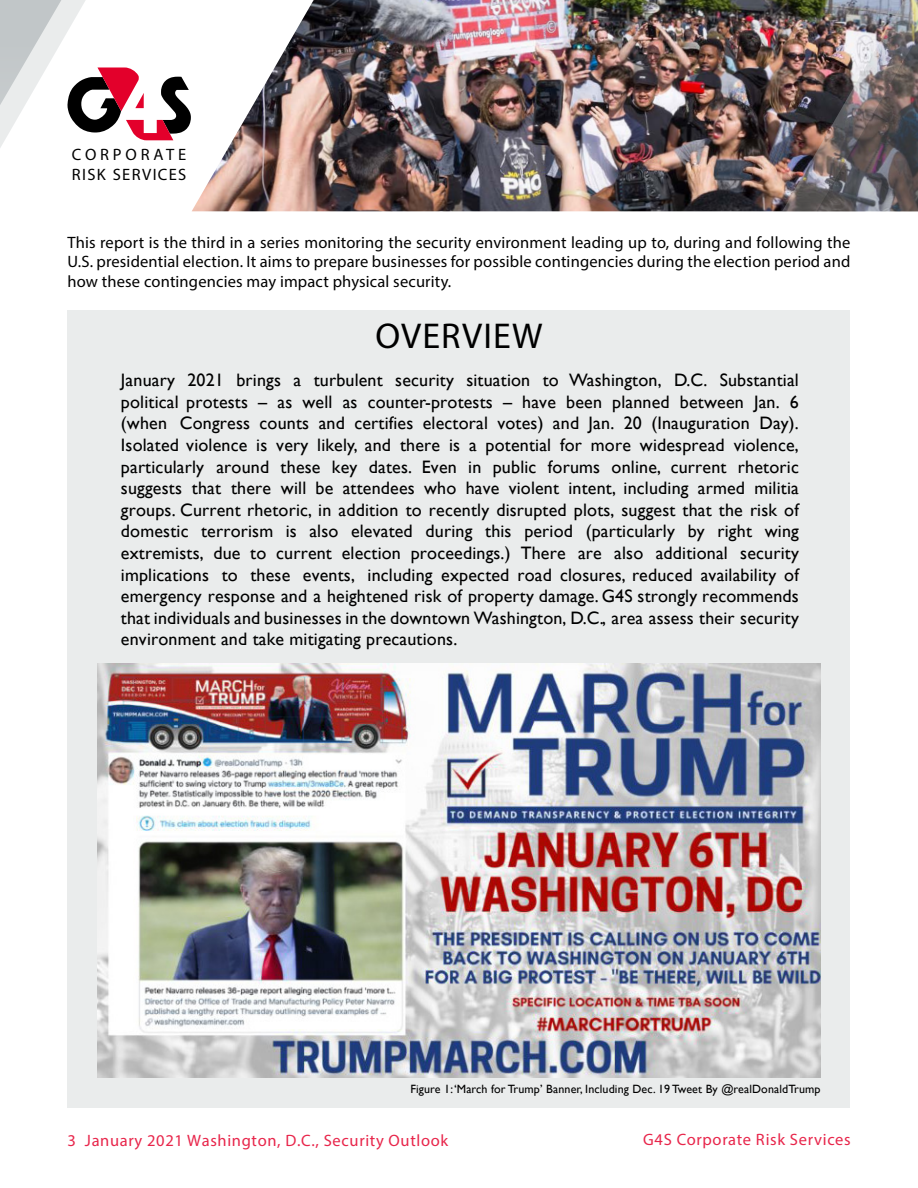
<style>
.page{position:relative;width:918px;height:1188px;background:#fff}
.page>*{position:absolute;margin:0;border:0;box-sizing:border-box;transform-origin:0 0}
.t1{font:36px "Myriad Pro";letter-spacing:.03em;color:#000}
.t2{font:18px/21.6px "Gill Sans";letter-spacing:.01em;color:#000;text-align:justify}
.t3{font:16.5px/19.8px "Myriad Pro";letter-spacing:.01em;color:#000;text-align:justify}
.t4{font:16.5px "Myriad Pro";letter-spacing:.04em;color:#e8264b}
.t5{font:16.5px/19.8px "Myriad Pro";letter-spacing:.09em;color:#000101}
.t6{font:12px "Gill Sans";letter-spacing:.01em;color:#000}
</style>
<div class="page">
<div style="left:68px;top:310px;width:782px;height:798px;background:#eaecec"></div>
<img style="left:192px;top:0;width:590px;height:211px">
<img style="left:782px;top:0;width:136px;height:211px">
<svg style="left:0;top:0;width:191px;height:148px"></svg>
<img style="left:97px;top:663px;width:724px;height:415px">
<p class="t5" style="left:72px;top:145px;width:116px">CORPORATE<br>RISK SERVICES</p>
<p class="t3" style="left:67px;top:232px;width:785px">This report is the third in a series monitoring the security environment leading up to, during and following the U.S. presidential election. It aims to prepare businesses for possible contingencies during the election period and how these contingencies may impact physical security.</p>
<h1 class="t1" style="left:375px;top:314px;width:169px">OVERVIEW</h1>
<p class="t2" style="left:121px;top:370px;width:679px">January 2021 brings a turbulent security situation to Washington, D.C. Substantial political protests – as well as counter-protests – have been planned between Jan. 6 (when Congress counts and certifies electoral votes) and Jan. 20 (Inauguration Day).<br>Isolated violence is very likely, and there is a potential for more widespread violence, particularly around these key dates. Even in public forums online, current rhetoric suggests that there will be attendees who have violent intent, including armed militia groups. Current rhetoric, in addition to recently disrupted plots, suggest that the risk of domestic terrorism is also elevated during this period (particularly by right wing extremists, due to current election proceedings.) There are also additional security implications to these events, including expected road closures, reduced availability of emergency response and a heightened risk of property damage. G4S strongly recommends that individuals and businesses in the downtown Washington, D.C., area assess their security environment and take mitigating precautions.</p>
<p class="t6" style="left:410px;top:1082px;width:412px">Figure 1: ‘March for Trump’ Banner, Including Dec. 19 Tweet By @realDonaldTrump</p>
<p class="t4" style="left:67px;top:1131px;width:382px">3 January 2021 Washington, D.C., Security Outlook</p>
<p class="t4" style="left:643px;top:1130px;width:209px">G4S Corporate Risk Services</p>
</div>
